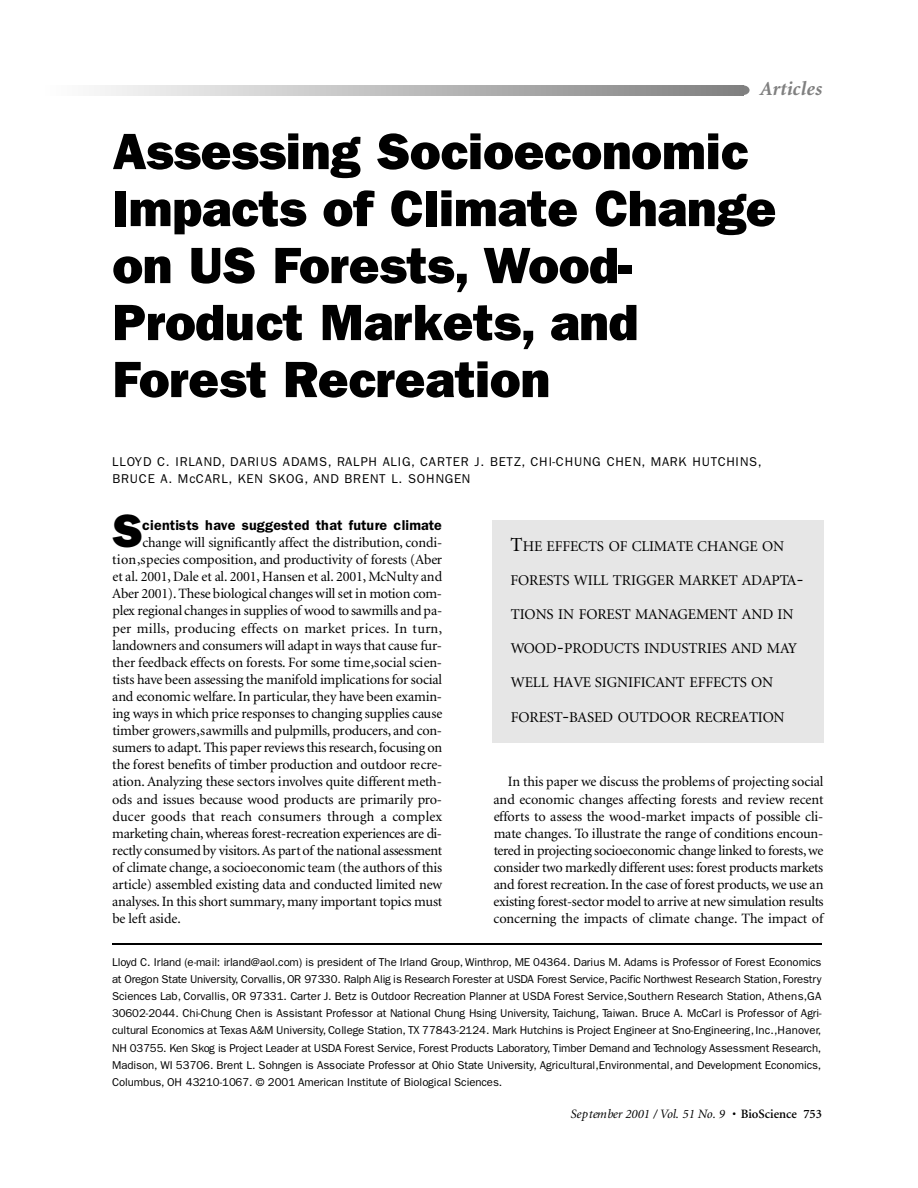
<style>
.page{position:relative;width:918px;height:1188px;background:#fff}
.page>*{position:absolute;margin:0;border:0;box-sizing:border-box;transform-origin:0 0}
.t1{font:800 51.3px/57px "Franklin Gothic";letter-spacing:-.005em;color:#000}
.t2{font:800 46.95px "Franklin Gothic";color:#000}
.t3{font:italic 700 19.95px "Minion";color:#808080}
.t4{font:15px "Minion";color:#000}
.t5{font:15px "Minion";letter-spacing:.285em;color:#000}
.t6{font:15px "Minion";letter-spacing:.265em;color:#000}
.t7{font:15px "Minion";letter-spacing:.27em;color:#000}
.t8{font:14.25px/17.1px "Minion";letter-spacing:-.025em;color:#000;text-align:justify}
.t9{font:600 14.25px "Franklin Gothic";color:#000}
.t10{font:12.9px/17.1px "Franklin Gothic";letter-spacing:.055em;color:#000}
.t11{font:italic 12.9px "Minion";color:#000}
.t12{font:11.4px/17.1px "Franklin Gothic";color:#000;text-align:justify}
.s1{font-size:19.95px}
.s2{font-weight:600;font-style:normal}
</style>
<div class="page">
<div style="left:737px;top:85px;width:13px;height:10px;background:#808080;border-radius:50%"></div>
<hr style="left:112px;top:943px;width:709px;height:2px;background:#000">
<div style="left:492px;top:520px;width:331px;height:223px;background:#e6e6e6"></div>
<h3 class="t3" style="left:759px;top:81px;width:65px">Articles</h3>
<h1 class="t1" style="left:112px;top:127px;width:666px">Assessing Socioeconomic<br>Impacts of Climate Change on US Fo r e s t s , Wo o d -<br>Product Mark e t s , and<br>Forest Recreation</h1>
<p class="t10" style="left:112px;top:454px;width:651px">L L OYD C. IRLAND, DARIUS ADA M S , RALPH ALIG, CARTER J. BETZ, CHI-CHUNG CHEN, MARK HUTCHINS,<br>BRUCE A. McC A R L , KEN SKO G , AND BRENT L. SOHNGEN</p>
<h2 class="t2" style="left:112px;top:515px;width:32px">S</h2>
<p class="t9" style="left:142px;top:520px;width:301px">cientists have suggested that future climate</p>
<p class="t8" style="left:112px;top:535px;width:332px;text-indent:30px">ch a n ge wi ll s i gn i f i c a n t ly affect the distri buti on , con d i&shy;ti on ,s pecies com po s i ti on , and produ ctivi ty of forests (Aber et al. 2 0 0 1 , Dale et al. 2 0 0 1 ,Ha n s en et al. 2 0 0 1 , Mc Nu l ty and Aber 2001). These bi o l ogical ch a n ges wi ll set in moti on com&shy;p l ex regi onal ch a n ges in su pplies of wood to sawm i lls and pa&shy;per mill s , producing ef fects on market pri ce s . In tu rn , l a n down ers and con su m ers wi ll ad a pt in ways that cause fur&shy;t h er feed b ack ef fects on fore s t s . For some ti m e ,s ocial scien&shy;tists have been assessing the manifold implicati ons for soc i a l and econ omic wel f a re .In parti c u l a r,t h ey have been ex a m i n&shy;ing ways in wh i ch pri ce re s ponses to ch a n ging su pplies cause ti m ber growers ,s awm i lls and pulpm i ll s , produ cers , and con&shy;su m ers to ad a pt . This paper revi ews this re s e a rch , focusing on the forest ben efits of ti m ber produ cti on and outdoor rec re&shy;a ti on . An a lyzing these sectors invo lves qu i te different met h&shy;ods and issues because wood produ cts are pri m a ri ly pro&shy;du cer goods that re ach con su m ers thro u gh a com p l ex m a rketing ch a i n ,wh ereas fore s t - rec re a ti on ex peri en ces are di&shy;rect ly con su m ed by vi s i tors .As part of the nati onal assessmen t of cl i m a te ch a n ge , a soc i oecon omic team (the aut h ors of t h i s a rti cle) assem bl ed ex i s ting data and con du cted limited new a n a lys e s .In this short su m m a ry,m a ny important topics mu s t be left aside .</p>
<p class="t7" style="left:511px;top:540px;width:275px"><span class="s1">T</span>H EE F F E C TSO FC L I M AT EC H A N G EO N</p>
<p class="t4" style="left:511px;top:574px;width:295px">F O R E S TS W I L L T R I G G E R M A R K E T A DA P TA<span class="s1">-</span></p>
<p class="t5" style="left:511px;top:608px;width:284px">T I O N SI NF O R E S TM A NAG E M E N TA N DI N</p>
<p class="t4" style="left:511px;top:643px;width:288px">WOO D<span class="s1">-</span>P RO D U C TS I N D U S T R I E S A N D M AY</p>
<p class="t6" style="left:511px;top:677px;width:264px">W E L LH AV ES I G N I F I C A N TE F F E C TSO N</p>
<p class="t4" style="left:511px;top:711px;width:275px">F O R E S T<span class="s1">-</span>BA S E D O U T DOO R R E C R E AT I O N</p>
<p class="t8" style="left:493px;top:775px;width:332px;text-indent:14px">In this paper we discuss the probl ems of proj ecting soc i a l and econ omic ch a n ges affecting forests and revi ew recen t ef forts to assess the wood - m a rket impacts of po s s i ble cl i&shy;m a te ch a n ge s . To illu s tra te the ra n ge of con d i ti ons en co u n&shy;tered in proj ecting soc i oecon omic ch a n ge linked to fore s t s ,we con s i der two markedly different uses: forest produ cts market s and forest rec re a ti on .In the case of forest produ ct s , we use an ex i s ting fore s t - s ector model to arrive at new simu l a ti on re su l t s con cerning the impacts of cl i m a te ch a n ge . The impact of</p>
<p class="t12" style="left:112px;top:955px;width:711px">L l oyd C. Irland (e-mail: irland@aol.com) is president of The Irland Group, W i n t h r o p , ME 04364. Darius M. Adams is Professor of Forest Economics at Oregon State Univers i t y, C o rv a l l i s , OR 97330. Ralph Alig is Research Forester at USDA Forest Serv i c e , Pacific Nort h west Research Station, Fo r e s t ry Sciences Lab, C o rv a l l i s , OR 97331. Carter J. Betz is Outdoor Recreation Planner at USDA Forest Serv i c e ,S o u t h e rn Research Station, A t h e n s ,G A 30602-2044. Chi-Chung Chen is Assistant Professor at National Chung Hsing Univers i t y, Ta i c h u n g, Ta i wan. Bruce A. McCarl is Professor of Agri&shy;cultural Economics at Texas A&amp;M Univers i t y, College Station, TX 77843-2124. Mark Hutchins is Project Engineer at Sno-Engineering,I n c . ,H a n ov e r, NH 03755. Ken Skog is Project Leader at USDA Forest Serv i c e , Forest Products Laboratory, Timber Demand and Te c h n o l o gy Assessment Research, M a d i s o n , WI 53706. Brent L. Sohngen is Associate Professor at Ohio State Univers i t y, A g r i c u l t u r a l ,E nv i r o n m e n t a l , and Development Economics, C o l u m b u s , OH 43210-1067. © 2001 American Institute of Biological Sciences.</p>
<p class="t11" style="left:570px;top:1109px;width:253px">September 2001 / Vol. 51 No. 9 • <span class="s2">BioScience 753</span></p>
</div>
